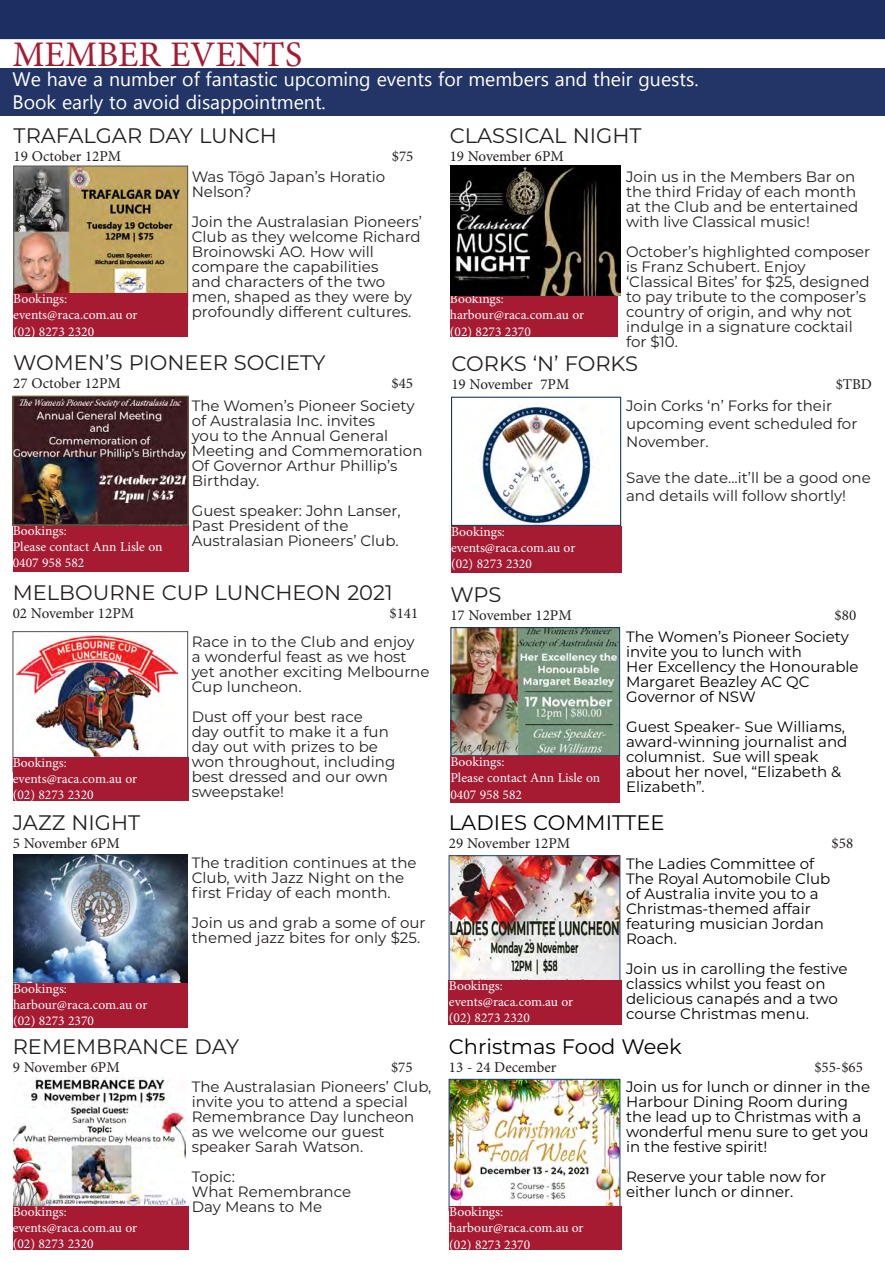
<style>
.page{position:relative;width:885px;height:1263px;background:#fff}
.page>*{position:absolute;margin:0;border:0;box-sizing:border-box;transform-origin:0 0}
.Normal_copy{font:36px "Minion Pro";color:#a61a32}
.Normal_copy-2{font:21px "Montserrat";color:#231f20}
.Normal_copy-3{font:21px "Montserrat";color:#000001}
.Normal_copy-4{font:19.5px "Myanmar Text";color:#fff}
.Normal_copy-5{font:15px/15px "Montserrat";color:#231f20}
.t1{font:15px/15px "Montserrat";color:#000001}
.Normal_copy-6{font:15px "Minion Pro";color:#231f20}
.Normal_copy-7{font:13.5px/16.2px "Minion Pro";color:#fff}
</style>
<div class="page">
<div style="left:0;top:0;width:884px;height:39px;background:#1b2f62"></div>
<div style="left:0;top:69px;width:884px;height:47px;background:#223566"></div>
<div style="left:13px;top:983px;width:174px;height:44px;background:#a61a32"></div>
<img style="left:13px;top:855px;width:174px;height:128px">
<div style="left:13px;top:525px;width:175px;height:47px;background:#a61a32"></div>
<img style="left:451px;top:857px;width:167px;height:123px">
<div style="left:449px;top:855px;width:171px;height:132px;border:1px solid #1a4079"></div>
<img style="left:15px;top:398px;width:171px;height:125px">
<div style="left:13px;top:396px;width:175px;height:129px;border:1px solid #807954"></div>
<div style="left:449px;top:980px;width:172px;height:45px;background:#a61a32"></div>
<div style="left:451px;top:526px;width:170px;height:47px;background:#a61a32"></div>
<img style="left:480px;top:406px;width:114px;height:118px">
<div style="left:451px;top:397px;width:170px;height:129px;border:1px solid #17375a"></div>
<img style="left:16px;top:636px;width:161px;height:121px">
<div style="left:13px;top:631px;width:175px;height:141px;border:1px solid #51514f"></div>
<div style="left:13px;top:757px;width:175px;height:44px;background:#a61a32"></div>
<div style="left:450px;top:293px;width:168px;height:44px;background:#a61a32"></div>
<img style="left:450px;top:166px;width:170px;height:130px">
<img style="left:16px;top:168px;width:170px;height:125px">
<div style="left:14px;top:166px;width:174px;height:140px;border:1px solid #51514f"></div>
<div style="left:13px;top:293px;width:174px;height:44px;background:#a61a32"></div>
<img style="left:14px;top:1078px;width:172px;height:128px">
<img style="left:451px;top:1081px;width:167px;height:125px">
<div style="left:449px;top:1079px;width:171px;height:131px;border:1px solid #1a4079"></div>
<img style="left:452px;top:629px;width:166px;height:125px">
<div style="left:450px;top:627px;width:170px;height:129px;border:1px solid #17375a"></div>
<div style="left:449px;top:1206px;width:172px;height:44px;background:#a61a32"></div>
<div style="left:13px;top:1206px;width:175px;height:44px;background:#a61a32"></div>
<div style="left:450px;top:756px;width:170px;height:46px;background:#a61a32"></div>
<p class="Normal_copy" style="left:12px;top:30px;width:291px">MEMBER EVENTS</p>
<p class="Normal_copy-4" style="left:12px;top:68px;width:687px">We have a number of fantastic upcoming events for members and their guests.</p>
<p class="Normal_copy-4" style="left:12px;top:91px;width:315px">Book early to avoid disappointment.</p>
<p class="Normal_copy-2" style="left:14px;top:121px;width:265px">TRAFALGAR DAY LUNCH</p>
<p class="Normal_copy-6" style="left:14px;top:146px;width:109px">19 October 12PM</p>
<p class="Normal_copy-6" style="left:392px;top:146px;width:23px">$75</p>
<p class="Normal_copy-7" style="left:13px;top:291px;width:55px">Bookings:</p>
<p class="Normal_copy-7" style="left:13px;top:307px;width:126px">events@raca.com.au or (02) 8273 2320</p>
<p class="Normal_copy-5" style="left:192px;top:168px;width:195px">Was Tōgō Japan’s Horatio<br>Nelson?</p>
<p class="Normal_copy-5" style="left:192px;top:213px;width:232px">Join the Australasian Pioneers’<br>Club as they welcome Richard<br>Broinowski AO. How will compare the capabilities<br>and characters of the two men, shaped as they were by profoundly different cultures.</p>
<p class="Normal_copy-2" style="left:13px;top:348px;width:313px">WOMEN’S PIONEER SOCIETY</p>
<p class="Normal_copy-6" style="left:13px;top:374px;width:109px">27 October 12PM</p>
<p class="Normal_copy-6" style="left:391px;top:374px;width:23px">$45</p>
<p class="Normal_copy-7" style="left:13px;top:523px;width:55px">Bookings:</p>
<p class="Normal_copy-7" style="left:13px;top:539px;width:151px">Please contact Ann Lisle on<br>0407 958 582</p>
<p class="Normal_copy-5" style="left:192px;top:397px;width:232px">The Women’s Pioneer Society of Australasia Inc. invites<br>you to the Annual General<br>Meeting and Commemoration<br>Of Governor Arthur Phillip’s<br>Birthday.</p>
<p class="Normal_copy-5" style="left:192px;top:502px;width:210px">Guest speaker: John Lanser,<br>Past President of the<br>Australasian Pioneers’ Club.</p>
<p class="Normal_copy-2" style="left:13px;top:578px;width:381px">MELBOURNE CUP LUNCHEON 2021</p>
<p class="Normal_copy-6" style="left:13px;top:604px;width:123px">02 November 12PM</p>
<p class="Normal_copy-6" style="left:389px;top:604px;width:30px">$141</p>
<p class="Normal_copy-7" style="left:13px;top:755px;width:55px">Bookings:</p>
<p class="Normal_copy-7" style="left:13px;top:771px;width:126px">events@raca.com.au or (02) 8273 2320</p>
<p class="Normal_copy-2" style="left:13px;top:808px;width:129px">JAZZ NIGHT</p>
<p class="Normal_copy-6" style="left:13px;top:833px;width:108px">5 November 6PM</p>
<p class="Normal_copy-7" style="left:13px;top:980px;width:55px">Bookings:</p>
<p class="Normal_copy-7" style="left:13px;top:997px;width:136px">harbour@raca.com.au or (02) 8273 2370</p>
<p class="Normal_copy-5" style="left:192px;top:634px;width:239px">Race in to the Club and enjoy<br>a wonderful feast as we host yet another exciting Melbourne<br>Cup luncheon.</p>
<p class="Normal_copy-5" style="left:192px;top:709px;width:205px">Dust off your best race<br>day outfit to make it a fun day out with prizes to be won throughout, including best dressed and our own sweepstake!</p>
<p class="Normal_copy-5" style="left:192px;top:855px;width:226px">The tradition continues at the<br>Club, with Jazz Night on the first Friday of each month.</p>
<p class="Normal_copy-5" style="left:192px;top:915px;width:235px">Join us and grab a some of our themed jazz bites for only $25.</p>
<p class="Normal_copy-2" style="left:13px;top:1032px;width:228px">REMEMBRANCE DAY</p>
<p class="Normal_copy-6" style="left:13px;top:1057px;width:108px">9 November 6PM</p>
<p class="Normal_copy-6" style="left:391px;top:1057px;width:23px">$75</p>
<p class="Normal_copy-7" style="left:13px;top:1203px;width:55px">Bookings:</p>
<p class="Normal_copy-7" style="left:13px;top:1220px;width:126px">events@raca.com.au or (02) 8273 2320</p>
<p class="Normal_copy-5" style="left:192px;top:1079px;width:241px">The Australasian Pioneers’ Club, invite you to attend a special<br>Remembrance Day luncheon as we welcome our guest speaker Sarah Watson.</p>
<p class="Normal_copy-5" style="left:192px;top:1169px;width:45px">Topic:</p>
<p class="Normal_copy-5" style="left:192px;top:1184px;width:161px">What Remembrance</p>
<p class="Normal_copy-5" style="left:192px;top:1199px;width:132px">Day Means to Me</p>
<p class="Normal_copy-2" style="left:449px;top:121px;width:193px">CLASSICAL NIGHT</p>
<p class="Normal_copy-6" style="left:449px;top:146px;width:116px">19 November 6PM</p>
<p class="Normal_copy-7" style="left:450px;top:291px;width:55px">Bookings:</p>
<p class="Normal_copy-7" style="left:450px;top:307px;width:136px">harbour@raca.com.au or (02) 8273 2370</p>
<p class="Normal_copy-5" style="left:626px;top:168px;width:234px">Join us in the Members Bar on the third Friday of each month at the Club and be entertained with live Classical music!</p>
<p class="Normal_copy-5" style="left:626px;top:243px;width:245px">October’s highlighted composer is Franz Schubert. Enjoy ‘Classical Bites’ for $25, designed to pay tribute to the composer’s country of origin, and why not indulge in a signature cocktail for $10.</p>
<p class="Normal_copy-2" style="left:451px;top:349px;width:188px">CORKS ‘N’ FORKS</p>
<p class="Normal_copy-6" style="left:451px;top:374px;width:119px">19 November 7PM</p>
<p class="Normal_copy-6" style="left:835px;top:374px;width:38px">$TBD</p>
<p class="Normal_copy-7" style="left:451px;top:523px;width:55px">Bookings:</p>
<p class="Normal_copy-7" style="left:451px;top:540px;width:126px">events@raca.com.au or (02) 8273 2320</p>
<p class="Normal_copy-5" style="left:626px;top:396px;width:233px;line-height:18px">Join Corks ‘n’ Forks for their upcoming event scheduled for<br>November.</p>
<p class="Normal_copy-5" style="left:626px;top:468px;width:246px;line-height:18px">Save the date...it’ll be a good one and details will follow shortly!</p>
<p class="Normal_copy-2" style="left:450px;top:580px;width:53px">WPS</p>
<p class="Normal_copy-6" style="left:450px;top:605px;width:123px">17 November 12PM</p>
<p class="Normal_copy-6" style="left:834px;top:605px;width:23px">$80</p>
<p class="Normal_copy-7" style="left:450px;top:754px;width:55px">Bookings:</p>
<p class="Normal_copy-7" style="left:450px;top:770px;width:151px">Please contact Ann Lisle on<br>0407 958 582</p>
<p class="t1" style="left:626px;top:628px;width:234px">The Women’s Pioneer Society invite you to lunch with<br>Her Excellency the Honourable<br>Margaret Beazley AC QC<br>Governor of NSW</p>
<p class="t1" style="left:626px;top:718px;width:223px">Guest Speaker- Sue Williams, award-winning journalist and columnist. Sue will speak about her novel, “Elizabeth &amp;<br>Elizabeth”.</p>
<p class="Normal_copy-3" style="left:449px;top:808px;width:217px">LADIES COMMITTEE</p>
<p class="Normal_copy-6" style="left:449px;top:833px;width:123px">29 November 12PM</p>
<p class="Normal_copy-6" style="left:831px;top:833px;width:23px">$58</p>
<p class="Normal_copy-7" style="left:449px;top:977px;width:55px">Bookings:</p>
<p class="Normal_copy-7" style="left:449px;top:993px;width:126px">events@raca.com.au or (02) 8273 2320</p>
<p class="t1" style="left:626px;top:855px;width:206px">The Ladies Committee of<br>The Royal Automobile Club of Australia invite you to a<br>Christmas-themed affair featuring musician Jordan<br>Roach.</p>
<p class="t1" style="left:626px;top:960px;width:223px">Join us in carolling the festive classics whilst you feast on delicious canapés and a two course Christmas menu.</p>
<p class="Normal_copy-3" style="left:449px;top:1032px;width:234px">Christmas Food Week</p>
<p class="Normal_copy-6" style="left:449px;top:1057px;width:109px">13 - 24 December</p>
<p class="Normal_copy-6" style="left:814px;top:1057px;width:50px">$55-$65</p>
<p class="Normal_copy-7" style="left:449px;top:1204px;width:55px">Bookings:</p>
<p class="Normal_copy-7" style="left:449px;top:1220px;width:136px">harbour@raca.com.au or (02) 8273 2370</p>
<p class="t1" style="left:626px;top:1079px;width:245px">Join us for lunch or dinner in the<br>Harbour Dining Room during the lead up to Christmas with a wonderful menu sure to get you in the festive spirit!</p>
<p class="t1" style="left:626px;top:1169px;width:201px">Reserve your table now for either lunch or dinner.</p>
</div>
